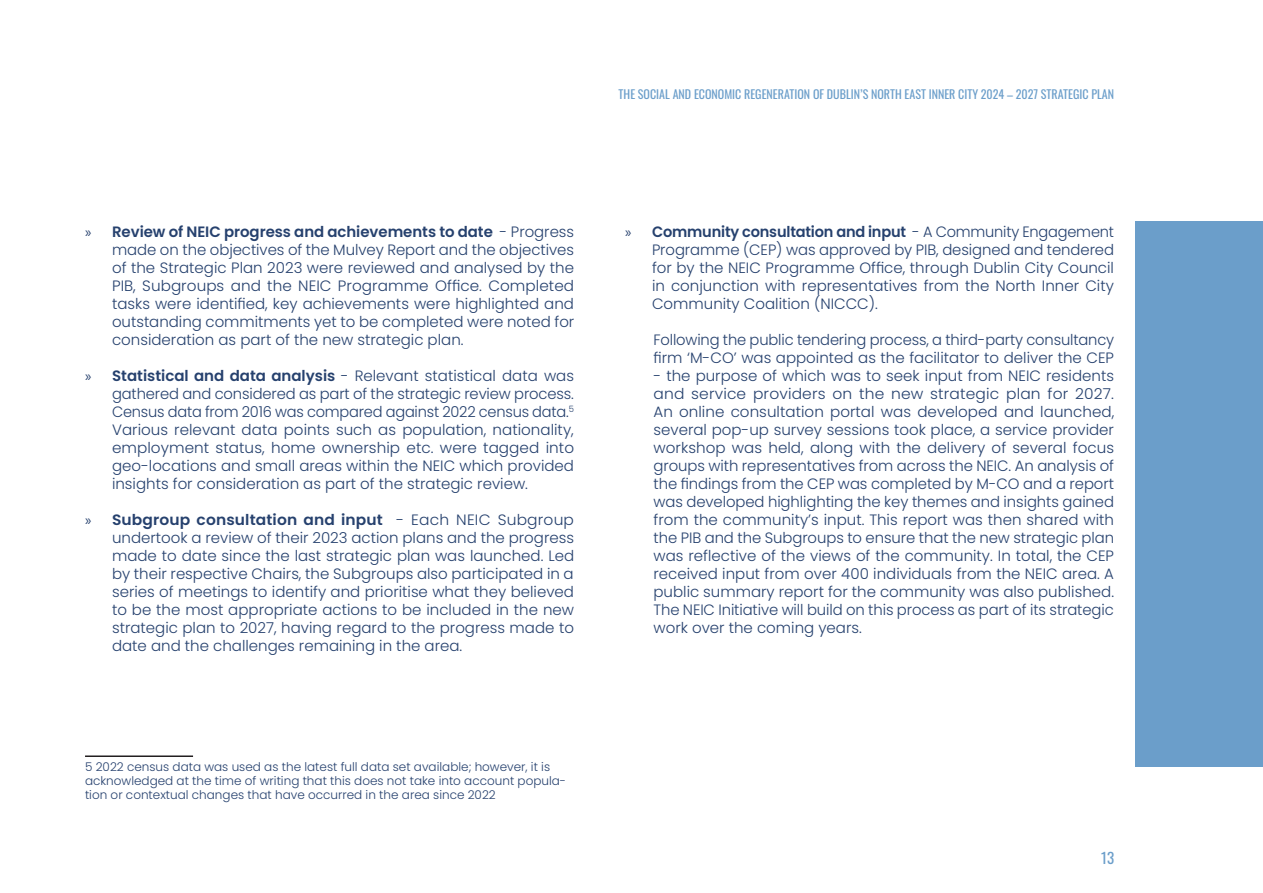
<style>
.page{position:relative;width:1263px;height:893px;background:#fff}
.page>*{position:absolute;margin:0;border:0;box-sizing:border-box;transform-origin:0 0}
.t1{font:300 15px/18px "Poppins";color:#26416e;text-align:justify}
.t2{font:15px "Oswald";color:#6b9eca}
.t3{font:300 12px/14.4px "Poppins";color:#26416e}
.t4{font:12px "Oswald";color:#6b9eca}
.s1{font-family:"Myriad Pro";font-weight:400}
.s2{font-weight:600}
</style>
<div class="page">
<hr style="left:85px;top:755px;width:108px;height:2px;background:#231f20">
<div style="left:1135px;top:221px;width:128px;height:546px;background:#6b9eca"></div>
<p class="t4" style="left:619px;top:84px;width:497px">THE SOCIAL AND ECONOMIC REGENERATION OF DUBLIN’S NORTH EAST INNER CITY 2024 – 2027 STRATEGIC PLAN</p>
<p class="t1" style="left:112px;top:223px;width:464px;text-indent:-27px"><span class="s1">»</span> <span class="s2">Review of NEIC progress and achievements to date</span> - Progress made on the objectives of the Mulvey Report and the objectives of the Strategic Plan 2023 were reviewed and analysed by the PIB, Subgroups and the NEIC Programme Office. Completed tasks were identified, key achievements were highlighted and outstanding commitments yet to be completed were noted for consideration as part of the new strategic plan.</p>
<p class="t1" style="left:112px;top:367px;width:464px;text-indent:-27px"><span class="s1">»</span> <span class="s2">Statistical and data analysis</span> - Relevant statistical data was gathered and considered as part of the strategic review process.<br>Census data from 2016 was compared against 2022 census data.<sup>5<br></sup>Various relevant data points such as population, nationality, employment status, home ownership etc. were tagged into geo-locations and small areas within the NEIC which provided insights for consideration as part of the strategic review.</p>
<p class="t1" style="left:112px;top:511px;width:464px;text-indent:-27px"><span class="s1">»</span> <span class="s2">Subgroup consultation and input</span> - Each NEIC Subgroup undertook a review of their 2023 action plans and the progress made to date since the last strategic plan was launched. Led by their respective Chairs, the Subgroups also participated in a series of meetings to identify and prioritise what they believed to be the most appropriate actions to be included in the new strategic plan to 2027, having regard to the progress made to date and the challenges remaining in the area.</p>
<p class="t3" style="left:85px;top:759px;width:483px">5 2022 census data was used as the latest full data set available; however, it is acknowledged at the time of writing that this does not take into account popula&shy;tion or contextual changes that have occurred in the area since 2022</p>
<p class="t1" style="left:652px;top:223px;width:464px;text-indent:-27px"><span class="s1">»</span> <span class="s2">Community consultation and input</span> - A Community Engagement Programme (CEP) was approved by PIB, designed and tendered for by the NEIC Programme Office, through Dublin City Council in conjunction with representatives from the North Inner City Community Coalition (NICCC).</p>
<p class="t1" style="left:653px;top:331px;width:462px">Following the public tendering process, a third-party consultancy firm ‘M-CO’ was appointed as the facilitator to deliver the CEP</p>
<p class="t1" style="left:653px;top:367px;width:462px">- the purpose of which was to seek input from NEIC residents and service providers on the new strategic plan for 2027.<br>An online consultation portal was developed and launched, several pop-up survey sessions took place, a service provider workshop was held, along with the delivery of several focus groups with representatives from across the NEIC. An analysis of the findings from the CEP was completed by M-CO and a report was developed highlighting the key themes and insights gained from the community’s input. This report was then shared with the PIB and the Subgroups to ensure that the new strategic plan was reflective of the views of the community. In total, the CEP received input from over 400 individuals from the NEIC area. A public summary report for the community was also published.<br>The NEIC Initiative will build on this process as part of its strategic work over the coming years.</p>
<p class="t2" style="left:1101px;top:845px;width:15px">13</p>
</div>
